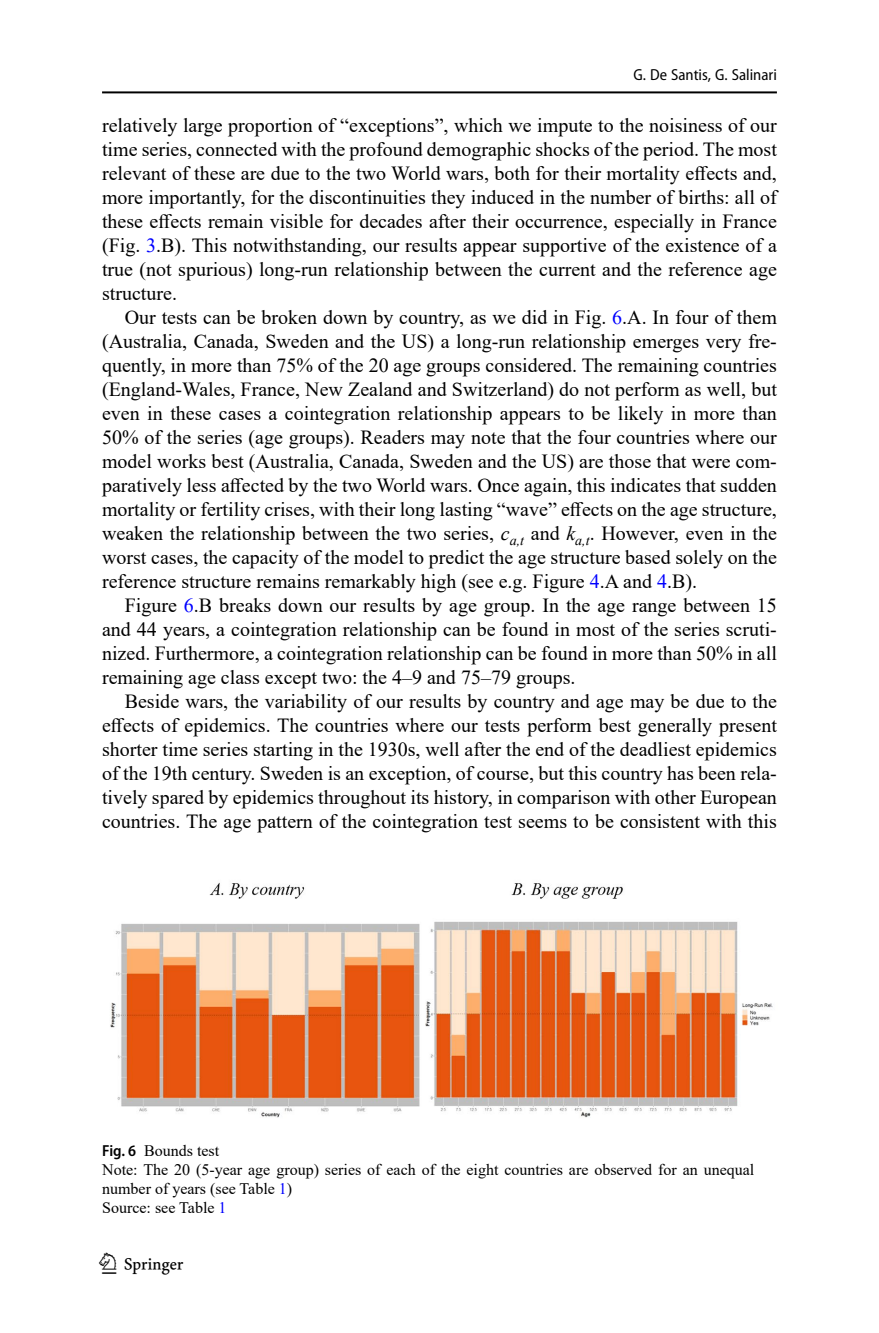
<style>
.page{position:relative;width:879px;height:1333px;background:#fff}
.page>*{position:absolute;margin:0;border:0;box-sizing:border-box;transform-origin:0 0}
.t1{font:30px "Springnew";color:#000}
.Body_Text_Indent{font:20px/24px "Times New Roman";color:#000;text-align:justify}
.Body_Text{font:20px/24px "Times New Roman";color:#000;text-align:justify}
.Figure_Caption{font:16px/19px "Times New Roman";color:#000}
.t2{font:semi-condensed 16px "Myriad Pro";color:#000}
.s1{color:#00f}
.s2{font-style:italic}
.s3{font-family:"Myriad Pro";font-weight:600;font-stretch:semi-condensed}
</style>
<div class="page">
<hr style="left:102px;top:91px;width:675px;height:2px;background:#000">
<img style="left:110px;top:882px;width:663px;height:236px">
<p class="t2" style="left:633px;top:66px;width:145px">G. De Santis, G. Salinari</p>
<p class="Body_Text" style="left:102px;top:112px;width:676px">relatively large proportion of “exceptions”, which we impute to the noisiness of our time series, connected with the profound demographic shocks of the period. The most relevant of these are due to the two World wars, both for their mortality effects and, more importantly, for the discontinuities they induced in the number of births: all of these effects remain visible for decades after their occurrence, especially in France (Fig. <span class="s1">3</span>.B). This notwithstanding, our results appear supportive of the existence of a true (not spurious) long-run relationship between the current and the reference age structure.</p>
<p class="Body_Text_Indent" style="left:102px;top:304px;width:676px;text-indent:23px">Our tests can be broken down by country, as we did in Fig. <span class="s1">6</span>.A. In four of them (Australia, Canada, Sweden and the US) a long-run relationship emerges very fre&shy;quently, in more than 75% of the 20 age groups considered. The remaining countries (England-Wales, France, New Zealand and Switzerland) do not perform as well, but even in these cases a cointegration relationship appears to be likely in more than 50% of the series (age groups). Readers may note that the four countries where our model works best (Australia, Canada, Sweden and the US) are those that were com&shy;paratively less affected by the two World wars. Once again, this indicates that sudden mortality or fertility crises, with their long lasting “wave” effects on the age structure, weaken the relationship between the two series, <span class="s2">c</span><sub>a,t</sub> and <span class="s2">k</span><sub>a,t</sub>. However, even in the worst cases, the capacity of the model to predict the age structure based solely on the reference structure remains remarkably high (see e.g. Figure <span class="s1">4</span>.A and <span class="s1">4</span>.B).</p>
<p class="Body_Text_Indent" style="left:102px;top:592px;width:676px;text-indent:23px">Figure <span class="s1">6</span>.B breaks down our results by age group. In the age range between 15 and 44 years, a cointegration relationship can be found in most of the series scruti&shy;nized. Furthermore, a cointegration relationship can be found in more than 50% in all remaining age class except two: the 4–9 and 75–79 groups.</p>
<p class="Body_Text_Indent" style="left:102px;top:688px;width:676px;text-indent:23px">Beside wars, the variability of our results by country and age may be due to the effects of epidemics. The countries where our tests perform best generally present shorter time series starting in the 1930s, well after the end of the deadliest epidemics of the 19th century. Sweden is an exception, of course, but this country has been rela&shy;tively spared by epidemics throughout its history, in comparison with other European countries. The age pattern of the cointegration test seems to be consistent with this</p>
<p class="Figure_Caption" style="left:102px;top:1140px;width:119px"><span class="s3">Fig. 6</span> Bounds test</p>
<p class="Figure_Caption" style="left:102px;top:1159px;width:654px">Note: The 20 (5-year age group) series of each of the eight countries are observed for an unequal number of years (see Table <span class="s1">1</span>)</p>
<p class="Figure_Caption" style="left:102px;top:1197px;width:126px">Source: see Table <span class="s1">1</span></p>
<h1 class="t1" style="left:102px;top:1246px;width:83px">1 3</h1>
</div>
